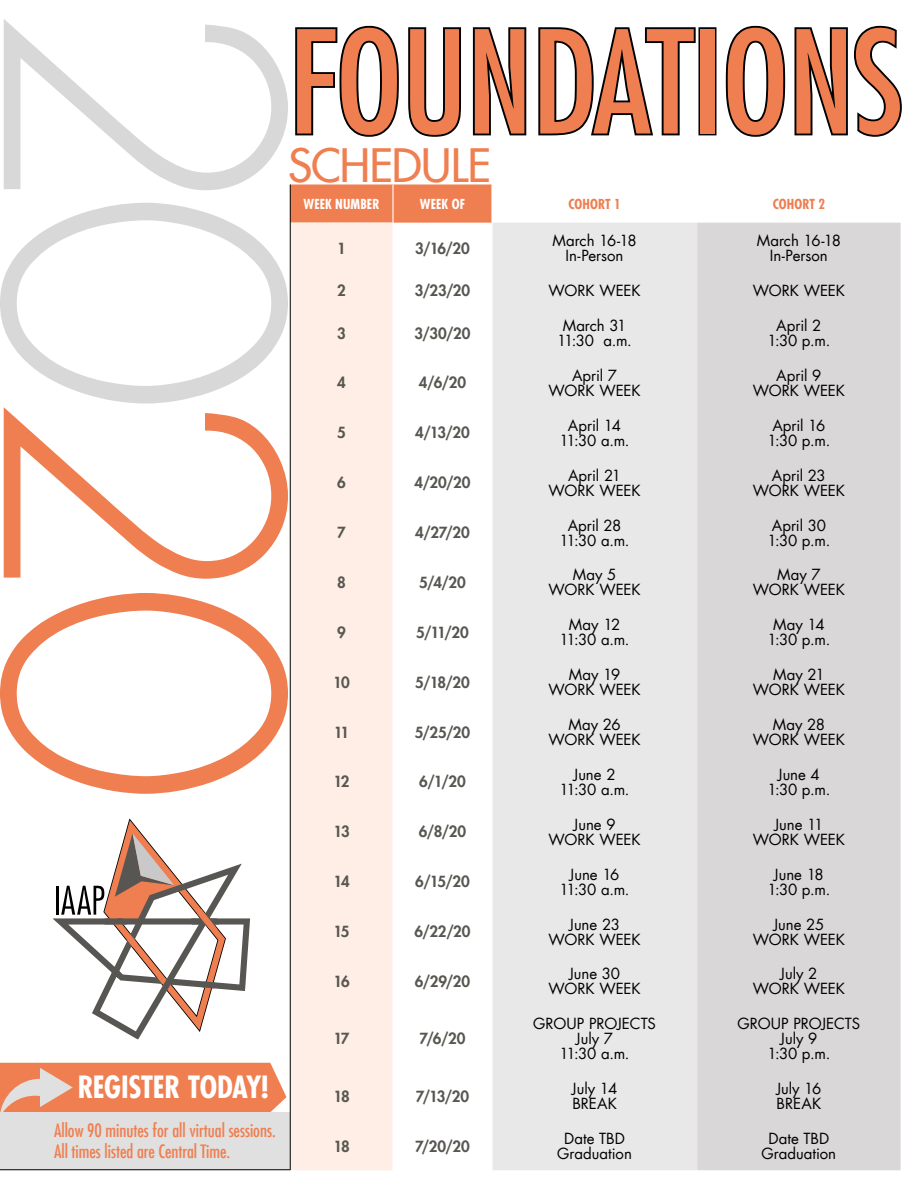
<style>
.page{position:relative;width:918px;height:1188px;background:#fff}
.page>*{position:absolute;margin:0;border:0;box-sizing:border-box;transform-origin:0 0}
.t1{font:500 45px "Futura Com";letter-spacing:-.015em;color:#ef7e50}
.t2{font:700 condensed 30px "Futura Com";letter-spacing:-.015em;color:#fff}
.t3{font:500 condensed 18px "Futura Com";color:#ef7e50}
.t4{font:15px/15px "Futura Com";letter-spacing:-.005em;color:#000;text-align:center}
.t5{font:800 15px "Futura Com";letter-spacing:-.005em;color:#575651}
.t6{font:700 condensed 13.5px "Futura Com";letter-spacing:.005em;color:#fff}
.t7{font:700 condensed 13.5px "Futura Com";letter-spacing:.01em;color:#ef7e50}
</style>
<div class="page">
<svg style="left:0;top:1063px;width:286px;height:49px;background:#ee8960"></svg>
<div style="left:0;top:1112px;width:291px;height:58px;background:#e1e0e0"></div>
<div style="left:290px;top:184px;width:201px;height:39px;background:#ef7e50"></div>
<div style="left:291px;top:223px;width:101px;height:947px;background:#feeee5"></div>
<div style="left:493px;top:223px;width:204px;height:947px;background:#e9e8e8"></div>
<div style="left:697px;top:223px;width:204px;height:947px;background:#d9d7d8"></div>
<hr style="left:392px;top:184px;width:2px;height:39px;background:#fff">
<hr style="left:290px;top:185px;width:1px;height:985px;background:#000">
<svg style="left:53px;top:818px;width:197px;height:222px"></svg>
<hr style="left:0;top:1169px;width:290px;height:1px;background:#000">
<div style="left:699px;top:27px;width:17px;height:108px;background:#000"></div>
<svg style="left:295px;top:25px;width:166px;height:112px"></svg>
<svg style="left:472px;top:27px;width:55px;height:109px"></svg>
<svg style="left:538px;top:27px;width:158px;height:109px"></svg>
<div style="left:700px;top:29px;width:15px;height:105px;background:#ef7e50"></div>
<svg style="left:725px;top:25px;width:61px;height:112px"></svg>
<svg style="left:794px;top:25px;width:108px;height:112px"></svg>
<svg style="left:0;top:407px;width:288px;height:387px"></svg>
<svg style="left:0;top:19px;width:288px;height:385px"></svg>
<p class="t2" style="left:78px;top:1067px;width:193px">REGISTER TODAY!</p>
<p class="t3" style="left:54px;top:1118px;width:223px">Allow 90 minutes for all virtual sessions.</p>
<p class="t3" style="left:54px;top:1139px;width:178px">All times listed are Central Time.</p>
<p class="t1" style="left:288px;top:132px;width:204px">SCHEDULE</p>
<p class="t6" style="left:304px;top:195px;width:77px">WEEK NUMBER</p>
<p class="t6" style="left:420px;top:195px;width:47px">WEEK OF</p>
<p class="t7" style="left:568px;top:195px;width:54px">COHORT 1</p>
<p class="t7" style="left:773px;top:195px;width:54px">COHORT 2</p>
<p class="t5" style="left:337px;top:237px;width:10px">1</p>
<p class="t5" style="left:415px;top:237px;width:56px">3/16/20</p>
<p class="t4" style="left:553px;top:233px;width:86px">March 16-18</p>
<p class="t4" style="left:566px;top:248px;width:59px">In-Person</p>
<p class="t4" style="left:757px;top:233px;width:86px">March 16-18</p>
<p class="t4" style="left:770px;top:248px;width:59px">In-Person</p>
<p class="t5" style="left:337px;top:279px;width:10px">2</p>
<p class="t5" style="left:415px;top:279px;width:57px">3/23/20</p>
<p class="t4" style="left:549px;top:283px;width:94px">WORK WEEK</p>
<p class="t4" style="left:753px;top:283px;width:94px">WORK WEEK</p>
<p class="t5" style="left:337px;top:322px;width:10px">3</p>
<p class="t5" style="left:415px;top:322px;width:57px">3/30/20</p>
<p class="t4" style="left:557px;top:318px;width:76px">March 31<br>11:30 a.m.</p>
<p class="t4" style="left:767px;top:318px;width:64px">April 2<br>1:30 p.m.</p>
<p class="t5" style="left:337px;top:371px;width:10px">4</p>
<p class="t5" style="left:419px;top:371px;width:49px">4/6/20</p>
<p class="t4" style="left:572px;top:368px;width:47px">April 7</p>
<p class="t4" style="left:776px;top:368px;width:47px">April 9</p>
<p class="t4" style="left:753px;top:383px;width:94px">WORK WEEK</p>
<p class="t4" style="left:549px;top:383px;width:94px">WORK WEEK</p>
<p class="t5" style="left:337px;top:421px;width:10px">5</p>
<p class="t5" style="left:415px;top:421px;width:56px">4/13/20</p>
<p class="t4" style="left:560px;top:418px;width:71px">April 14<br>11:30 a.m.</p>
<p class="t4" style="left:767px;top:418px;width:64px">April 16<br>1:30 p.m.</p>
<p class="t5" style="left:337px;top:471px;width:10px">6</p>
<p class="t5" style="left:414px;top:471px;width:58px">4/20/20</p>
<p class="t4" style="left:568px;top:467px;width:55px">April 21</p>
<p class="t4" style="left:772px;top:467px;width:55px">April 23</p>
<p class="t4" style="left:753px;top:482px;width:94px">WORK WEEK</p>
<p class="t4" style="left:549px;top:482px;width:94px">WORK WEEK</p>
<p class="t5" style="left:337px;top:521px;width:10px">7</p>
<p class="t5" style="left:415px;top:521px;width:56px">4/27/20</p>
<p class="t4" style="left:560px;top:517px;width:71px">April 28<br>11:30 a.m.</p>
<p class="t4" style="left:767px;top:517px;width:64px;text-align:left">April 30<br>1:30 p.m.</p>
<p class="t5" style="left:337px;top:571px;width:10px">8</p>
<p class="t5" style="left:419px;top:571px;width:48px">5/4/20</p>
<p class="t4" style="left:573px;top:567px;width:45px">May 5</p>
<p class="t4" style="left:777px;top:567px;width:45px">May 7</p>
<p class="t4" style="left:753px;top:582px;width:94px">WORK WEEK</p>
<p class="t4" style="left:549px;top:582px;width:94px">WORK WEEK</p>
<p class="t5" style="left:337px;top:621px;width:10px">9</p>
<p class="t5" style="left:416px;top:621px;width:54px">5/11/20</p>
<p class="t4" style="left:560px;top:617px;width:71px">May 12<br>11:30 a.m.</p>
<p class="t4" style="left:767px;top:617px;width:64px">May 14<br>1:30 p.m.</p>
<p class="t5" style="left:333px;top:671px;width:18px">10</p>
<p class="t5" style="left:415px;top:671px;width:56px">5/18/20</p>
<p class="t4" style="left:569px;top:667px;width:53px">May 19</p>
<p class="t4" style="left:773px;top:667px;width:53px">May 21</p>
<p class="t4" style="left:753px;top:682px;width:94px">WORK WEEK</p>
<p class="t4" style="left:549px;top:682px;width:94px">WORK WEEK</p>
<p class="t5" style="left:334px;top:721px;width:17px">11</p>
<p class="t5" style="left:415px;top:721px;width:57px">5/25/20</p>
<p class="t4" style="left:568px;top:717px;width:54px">May 26</p>
<p class="t4" style="left:549px;top:732px;width:94px">WORK WEEK</p>
<p class="t4" style="left:773px;top:717px;width:54px">May 28</p>
<p class="t4" style="left:753px;top:732px;width:94px">WORK WEEK</p>
<p class="t5" style="left:333px;top:770px;width:18px">12</p>
<p class="t5" style="left:419px;top:770px;width:48px">6/1/20</p>
<p class="t4" style="left:560px;top:767px;width:71px">June 2<br>11:30 a.m.</p>
<p class="t4" style="left:767px;top:767px;width:64px">June 4<br>1:30 p.m.</p>
<p class="t5" style="left:333px;top:820px;width:18px">13</p>
<p class="t5" style="left:419px;top:820px;width:49px">6/8/20</p>
<p class="t4" style="left:574px;top:817px;width:43px">June 9</p>
<p class="t4" style="left:774px;top:817px;width:50px">June 11</p>
<p class="t4" style="left:753px;top:832px;width:94px">WORK WEEK</p>
<p class="t4" style="left:549px;top:832px;width:94px">WORK WEEK</p>
<p class="t5" style="left:333px;top:870px;width:18px">14</p>
<p class="t5" style="left:415px;top:870px;width:56px">6/15/20</p>
<p class="t4" style="left:560px;top:866px;width:71px">June 16<br>11:30 a.m.</p>
<p class="t4" style="left:767px;top:866px;width:64px">June 18<br>1:30 p.m.</p>
<p class="t5" style="left:333px;top:920px;width:18px">15</p>
<p class="t5" style="left:414px;top:920px;width:58px">6/22/20</p>
<p class="t4" style="left:569px;top:916px;width:52px">June 23</p>
<p class="t4" style="left:773px;top:916px;width:52px">June 25</p>
<p class="t4" style="left:753px;top:931px;width:94px">WORK WEEK</p>
<p class="t4" style="left:549px;top:931px;width:94px">WORK WEEK</p>
<p class="t5" style="left:333px;top:970px;width:18px">16</p>
<p class="t5" style="left:415px;top:970px;width:57px">6/29/20</p>
<p class="t4" style="left:569px;top:966px;width:53px">June 30</p>
<p class="t4" style="left:549px;top:981px;width:94px">WORK WEEK</p>
<p class="t4" style="left:780px;top:966px;width:39px">July 2</p>
<p class="t4" style="left:753px;top:981px;width:94px">WORK WEEK</p>
<p class="t5" style="left:334px;top:1027px;width:18px">17</p>
<p class="t5" style="left:420px;top:1027px;width:47px">7/6/20</p>
<p class="t4" style="left:533px;top:1016px;width:124px">GROUP PROJECTS<br>July 7<br>11:30 a.m.</p>
<p class="t4" style="left:738px;top:1016px;width:124px">GROUP PROJECTS<br>July 9<br>1:30 p.m.</p>
<p class="t5" style="left:333px;top:1085px;width:18px">18</p>
<p class="t5" style="left:416px;top:1085px;width:55px">7/13/20</p>
<p class="t4" style="left:572px;top:1081px;width:47px">July 14</p>
<p class="t4" style="left:572px;top:1096px;width:46px">BREAK</p>
<p class="t5" style="left:333px;top:1135px;width:18px">18</p>
<p class="t5" style="left:415px;top:1135px;width:56px">7/20/20</p>
<p class="t4" style="left:564px;top:1131px;width:62px">Date TBD</p>
<p class="t4" style="left:557px;top:1146px;width:76px">Graduation</p>
<p class="t4" style="left:776px;top:1081px;width:47px">July 16</p>
<p class="t4" style="left:777px;top:1096px;width:46px">BREAK</p>
<p class="t4" style="left:768px;top:1131px;width:62px">Date TBD</p>
<p class="t4" style="left:762px;top:1146px;width:76px">Graduation</p>
</div>
